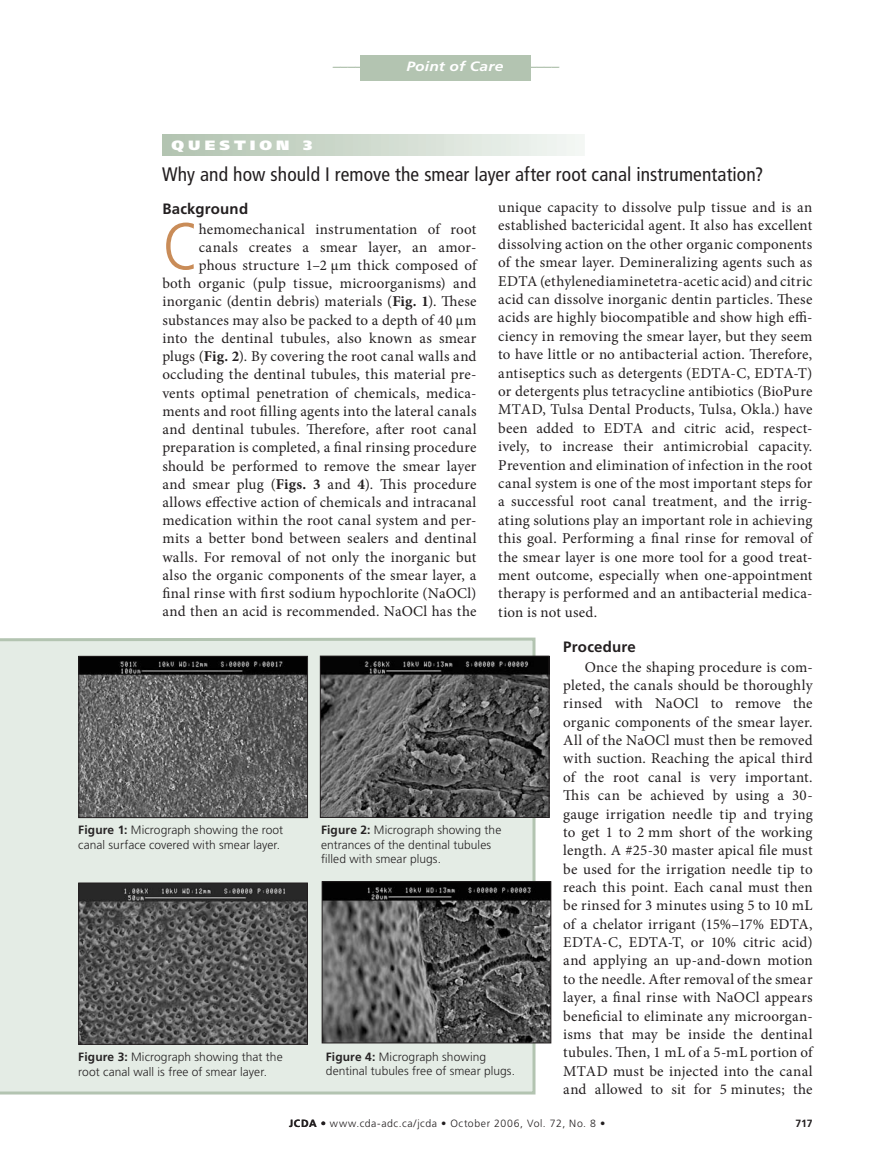
<style>
.page{position:relative;width:891px;height:1175px;background:#fff}
.page>*{position:absolute;margin:0;border:0;box-sizing:border-box;transform-origin:0 0}
._1_-body_minion_para{font:300 condensed 66.6px "Frutiger LT Std";color:#c98c58}
._4_-P_of_C_question{font:condensed 19.5px "Frutiger LT Std";letter-spacing:.005em;color:#231f20}
._1_-body_minion_para-2{font:15px/18.5px "Minion Pro";letter-spacing:.015em;color:#231f20;text-align:right}
._1-body_minion{font:15px/18.3px "Minion Pro";letter-spacing:.015em;color:#231f20;text-align:justify}
._1_-Subheads{font:700 15px "Frutiger LT Std";letter-spacing:.015em;color:#231f20}
.t1{font:italic 700 13.5px "Frutiger LT Std";color:#b3c4b1;scale:1.15 1}
.t2{font:italic 700 13.5px "Frutiger LT Std";letter-spacing:.01em;color:#fff;scale:1.15 1}
._4_-__Question__in_b{font:900 13.5px "Frutiger LT Std";letter-spacing:.26em;color:#fff;scale:1.15 1}
.t3{font:300 12px/14.4px "Frutiger LT Std";letter-spacing:.005em;color:#262324}
.t4{font:300 10.5px "Frutiger LT Std";letter-spacing:.055em;color:#231f20}
.t5{font:700 10.5px "Frutiger LT Std";color:#231f20}
.s1{font-weight:700}
</style>
<div class="page">
<div style="left:361px;top:55px;width:170px;height:26px;background:#b3c4b1"></div>
<div style="left:162px;top:134px;width:422px;height:22px;background:linear-gradient(to right,#b0c2ae,#f2f6f3)"></div>
<div style="left:1px;top:637px;width:536px;height:458px;background:#e4ece5"></div>
<img style="left:322px;top:657px;width:225px;height:158px">
<div style="left:320px;top:655px;width:229px;height:162px;border:1px solid #231f20"></div>
<img style="left:80px;top:658px;width:226px;height:158px">
<div style="left:78px;top:656px;width:230px;height:162px;border:1px solid #231f20"></div>
<img style="left:324px;top:883px;width:225px;height:158px">
<div style="left:322px;top:881px;width:229px;height:162px;border:1px solid #231f20"></div>
<img style="left:80px;top:884px;width:226px;height:158px">
<div style="left:78px;top:882px;width:230px;height:162px;border:1px solid #231f20"></div>
<p class="t1" style="left:333px;top:58px;width:48px">–––––––</p>
<p class="t2" style="left:406px;top:58px;width:86px">Point of Care</p>
<p class="t1" style="left:521px;top:58px;width:34px">–––––</p>
<p class="_4_-__Question__in_b" style="left:172px;top:137px;width:124px">QUESTION 3</p>
<p class="_4_-P_of_C_question" style="left:162px;top:163px;width:603px">Why and how should I remove the smear layer after root canal instrumentation?</p>
<p class="_1_-Subheads" style="left:162px;top:200px;width:87px">Background</p>
<p class="_1_-body_minion_para" style="left:162px;top:209px;width:37px">C</p>
<p class="_1_-body_minion_para-2" style="left:498px;top:198px;width:316px;text-align:justify">unique capacity to dissolve pulp tissue and is an established bactericidal agent. It also has excellent dissolving action on the other organic components of the smear layer. Demineralizing agents such as EDTA (ethylenediaminetetra-acetic acid) and citric acid can dissolve inorganic dentin particles. These acids are highly biocompatible and show high effi&shy;ciency in removing the smear layer, but they seem to have little or no antibacterial action. Therefore, antiseptics such as detergents (EDTA-C, EDTA-T) or detergents plus tetracycline antibiotics (BioPure MTAD, Tulsa Dental Products, Tulsa, Okla.) have been added to EDTA and citric acid, respect&shy;ively, to increase their antimicrobial capacity.<br>Prevention and elimination of infection in the root canal system is one of the most important steps for a successful root canal treatment, and the irrig&shy;ating solutions play an important role in achieving this goal. Performing a final rinse for removal of the smear layer is one more tool for a good treat&shy;ment outcome, especially when one-appointment therapy is performed and an antibacterial medica&shy;tion is not used.</p>
<p class="_1_-Subheads" style="left:563px;top:638px;width:74px">Procedure</p>
<p class="_1-body_minion" style="left:563px;top:658px;width:251px;text-indent:22px">Once the shaping procedure is com&shy;pleted, the canals should be thoroughly rinsed with NaOCl to remove the organic components of the smear layer.<br>All of the NaOCl must then be removed with suction. Reaching the apical third of the root canal is very important.<br>This can be achieved by using a 30- gauge irrigation needle tip and trying to get 1 to 2 mm short of the working length. A #25-30 master apical file must be used for the irrigation needle tip to reach this point. Each canal must then be rinsed for 3 minutes using 5 to 10 mL of a chelator irrigant (15%–17% EDTA, EDTA-C, EDTA-T, or 10% citric acid) and applying an up-and-down motion to the needle. After removal of the smear layer, a final rinse with NaOCl appears beneficial to eliminate any microorgan&shy;isms that may be inside the dentinal tubules. Then, 1 mL of a 5-mL portion of MTAD must be injected into the canal and allowed to sit for 5 minutes; the</p>
<p class="_1_-body_minion_para-2" style="left:162px;top:220px;width:316px">hemomechanical instrumentation of root canals creates a smear layer, an amor&shy;phous structure 1–2 µm thick composed of<br>both organic (pulp tissue, microorganisms) and inorganic (dentin debris) materials (<span class="s1">Fig. 1</span>). These substances may also be packed to a depth of 40 µm into the dentinal tubules, also known as smear plugs (<span class="s1">Fig. 2</span>). By covering the root canal walls and occluding the dentinal tubules, this material pre&shy;vents optimal penetration of chemicals, medica&shy;ments and root filling agents into the lateral canals and dentinal tubules. Therefore, after root canal preparation is completed, a final rinsing procedure should be performed to remove the smear layer and smear plug (<span class="s1">Figs. 3</span> and <span class="s1">4</span>). This procedure allows effective action of chemicals and intracanal medication within the root canal system and per&shy;mits a better bond between sealers and dentinal walls. For removal of not only the inorganic but also the organic components of the smear layer, a final rinse with first sodium hypochlorite (NaOCl) and then an acid is recommended. NaOCl has the</p>
<p class="t3" style="left:78px;top:823px;width:206px"><span class="s1">Figure 1:</span> Micrograph showing the root canal surface covered with smear layer.</p>
<p class="t3" style="left:321px;top:823px;width:182px"><span class="s1">Figure 2:</span> Micrograph showing the entrances of the dentinal tubules filled with smear plugs.</p>
<p class="t3" style="left:78px;top:1050px;width:206px"><span class="s1">Figure 3:</span> Micrograph showing that the root canal wall is free of smear layer.</p>
<p class="t3" style="left:326px;top:1049px;width:191px"><span class="s1">Figure 4:</span> Micrograph showing dentinal tubules free of smear plugs.</p>
<p class="t5" style="left:289px;top:1117px;width:7px">JCDA•</p>
<p class="t4" style="left:330px;top:1117px;width:277px">www.cda-adc.ca/jcda • October 2006, Vol. 72, No. 8 •</p>
<p class="t5" style="left:795px;top:1117px;width:19px">717</p>
</div>
